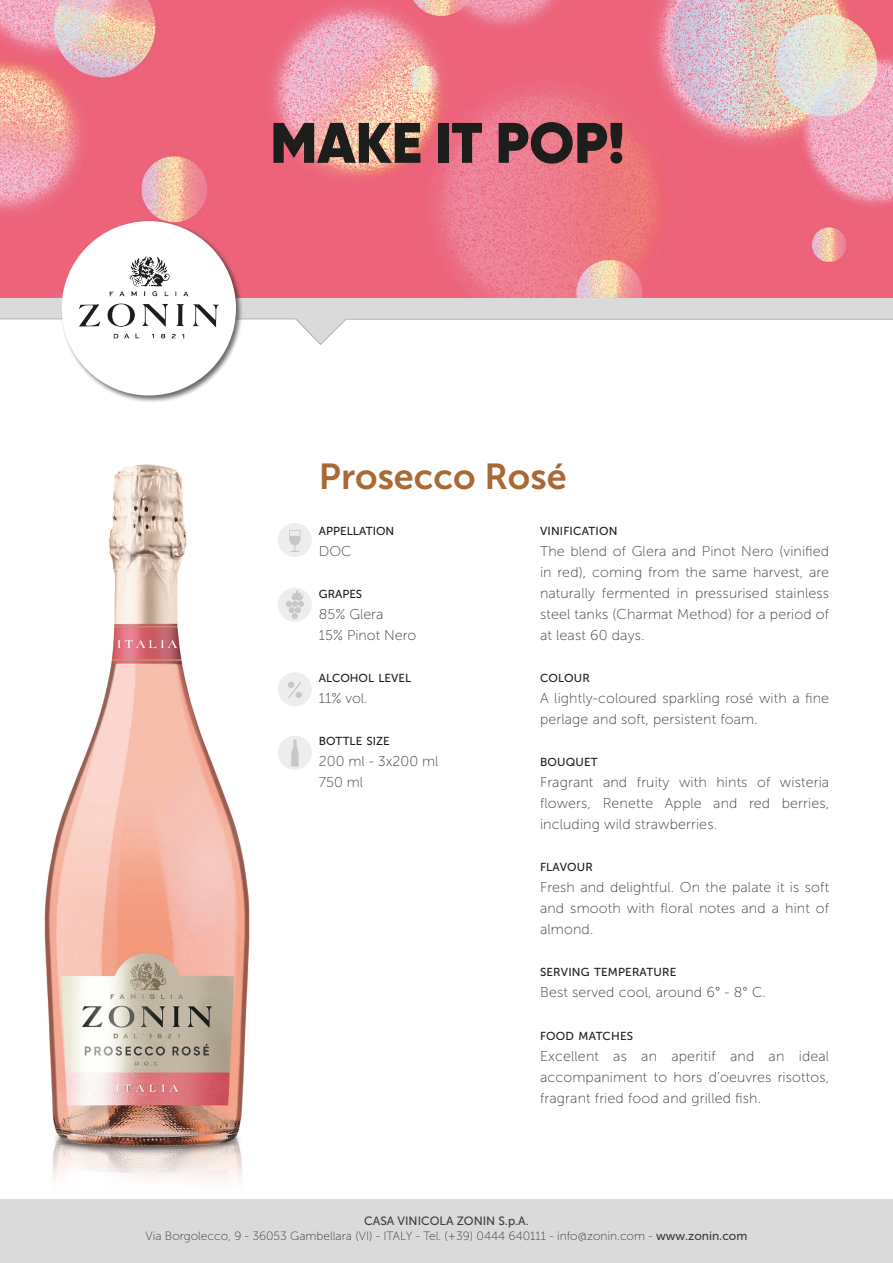
<style>
.page{position:relative;width:893px;height:1263px;background:#fff}
.page>*{position:absolute;margin:0;border:0;box-sizing:border-box;transform-origin:0 0}
.t1{font:900 57px "Gilroy";color:#1d1d1b}
.t2{font:36px "Museo Sans 700";color:#a96934}
.t3{font:14.25px/21px "Museo Sans 100";letter-spacing:.01em;color:#3d3d3c;text-align:justify}
.t4{font:12px "Museo Sans 100";color:#3d3d3c}
.t5{font:12px "Museo Sans 500";color:#3d3d3c}
.t6{font:11.55px "Museo Sans 500";letter-spacing:.015em;color:#1d1d1b}
.s1{font-family:"Museo Sans 500"}
</style>
<div class="page">
<div style="left:0;top:1199px;width:893px;height:64px;background:#dadada"></div>
<div style="left:0;top:298px;width:893px;height:21px;background:#dadada"></div>
<svg style="left:0;top:318px;width:893px;height:27px"></svg>
<img style="left:0;top:0;width:893px;height:298px">
<div style="left:60px;top:219px;width:184px;height:184px;background:#1d1d1b;opacity:.65"></div>
<div style="left:62px;top:221px;width:174px;height:174px;background:#fff;border-radius:50%"></div>
<img style="left:62px;top:234px;width:174px;height:127px">
<img style="left:44px;top:464px;width:238px;height:716px">
<div style="left:278px;top:588px;width:34px;height:34px;background:#ededed;border-radius:50%"></div>
<svg style="left:286px;top:590px;width:18px;height:29px"></svg>
<div style="left:278px;top:672px;width:34px;height:34px;background:#ededed;border-radius:50%"></div>
<svg style="left:288px;top:682px;width:14px;height:16px"></svg>
<div style="left:278px;top:736px;width:34px;height:34px;background:#ededed;border-radius:50%"></div>
<svg style="left:291px;top:739px;width:8px;height:27px"></svg>
<div style="left:278px;top:523px;width:34px;height:34px;background:#ededed;border-radius:50%"></div>
<svg style="left:289px;top:530px;width:11px;height:22px"></svg>
<h1 class="t1" style="left:270px;top:107px;width:356px">MAKE IT POP!</h1>
<p class="t2" style="left:319px;top:457px;width:249px">Prosecco Rosé</p>
<p class="t6" style="left:319px;top:525px;width:77px">APPELLATION</p>
<p class="t3" style="left:319px;top:541px;width:34px">DOC</p>
<p class="t6" style="left:319px;top:588px;width:45px">GRAPES</p>
<p class="t3" style="left:319px;top:604px;width:66px">85% Glera</p>
<p class="t3" style="left:319px;top:625px;width:99px">15% Pinot Nero</p>
<p class="t6" style="left:319px;top:672px;width:94px">ALCOHOL LEVEL</p>
<p class="t3" style="left:319px;top:688px;width:50px">11% vol.</p>
<p class="t6" style="left:319px;top:735px;width:72px">BOTTLE SIZE</p>
<p class="t3" style="left:319px;top:751px;width:121px">200 ml - 3x200 ml</p>
<p class="t3" style="left:319px;top:772px;width:46px">750 ml</p>
<p class="t6" style="left:540px;top:525px;width:79px">VINIFICATION</p>
<p class="t3" style="left:540px;top:541px;width:291px">The blend of Glera and Pinot Nero (vinified in red), coming from the same harvest, are naturally fermented in pressurised stainless steel tanks (Charmat Method) for a period of at least 60 days.</p>
<p class="t6" style="left:540px;top:672px;width:51px">COLOUR</p>
<p class="t3" style="left:540px;top:688px;width:291px">A lightly-coloured sparkling rosé with a fine perlage and soft, persistent foam.</p>
<p class="t6" style="left:540px;top:756px;width:59px">BOUQUET</p>
<p class="t3" style="left:540px;top:772px;width:291px">Fragrant and fruity with hints of wisteria flowers, Renette Apple and red berries, including wild strawberries.</p>
<p class="t6" style="left:540px;top:861px;width:54px">FLAVOUR</p>
<p class="t3" style="left:540px;top:877px;width:291px">Fresh and delightful. On the palate it is soft and smooth with floral notes and a hint of almond.</p>
<p class="t6" style="left:540px;top:966px;width:138px">SERVING TEMPERATURE</p>
<p class="t3" style="left:540px;top:982px;width:227px">Best served cool, around 6° - 8° C.</p>
<p class="t6" style="left:540px;top:1029px;width:95px">FOOD MATCHES</p>
<p class="t3" style="left:540px;top:1045px;width:291px">Excellent as an aperitif and an ideal accompaniment to hors d’oeuvres risottos, fragrant fried food and grilled fish.</p>
<p class="t5" style="left:364px;top:1214px;width:166px">CASA VINICOLA ZONIN S.p.A.</p>
<p class="t4" style="left:146px;top:1229px;width:603px">Via Borgolecco, 9 - 36053 Gambellara (VI) - ITALY - Tel. (+39) 0444 640111 - info@zonin.com - <span class="s1">www.zonin.com</span></p>
</div>
